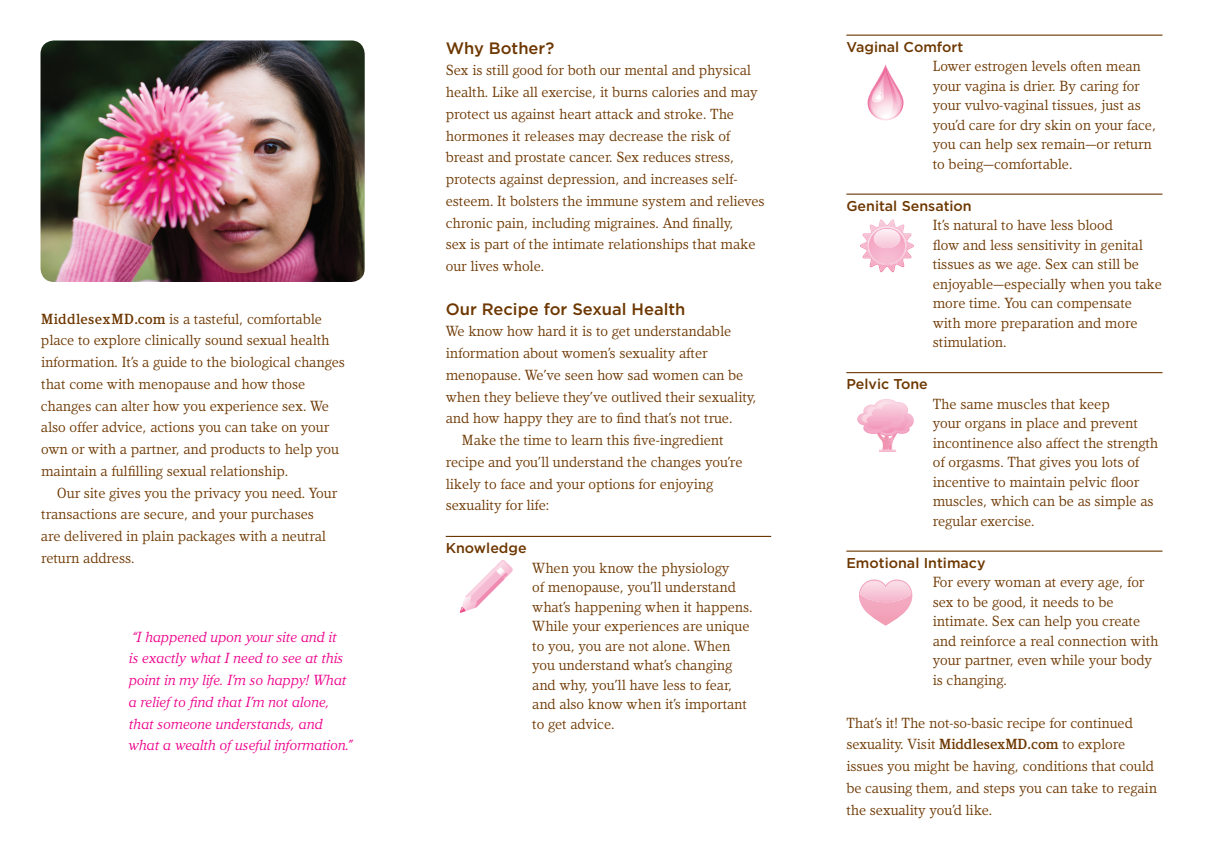
<style>
.page{position:relative;width:1209px;height:864px;background:#fff}
.page>*{position:absolute;margin:0;border:0;box-sizing:border-box;transform-origin:0 0}
.Subhead{font:500 16.5px "Gotham";color:#6d3701}
.Body_FirstParag{font:15px/21.8px "Kandal";color:#6d3701}
.Recipe_body{font:15px/19.5px "Kandal";color:#6d3701}
.Body_Indent{font:15px/21.8px "Kandal";color:#6d3701}
.t1{font:italic 15px/21.8px "Kandal";color:#ed028c}
.Recipe_Head{font:500 14.25px "Gotham";color:#6d3701}
.s1{font-weight:500}
</style>
<div class="page">
<svg style="left:459px;top:560px;width:54px;height:53px"></svg>
<svg style="left:867px;top:64px;width:36px;height:57px"></svg>
<svg style="left:868px;top:67px;width:34px;height:52px"></svg>
<svg style="left:860px;top:219px;width:54px;height:53px"></svg>
<svg style="left:857px;top:399px;width:56px;height:53px"></svg>
<svg style="left:859px;top:579px;width:54px;height:47px"></svg>
<hr style="left:446px;top:536px;width:325px;height:1px;background:#6d3701">
<img style="left:40px;top:40px;width:324px;height:242px">
<hr style="left:846px;top:35px;width:316px;height:1px;background:#6d3701">
<hr style="left:846px;top:194px;width:316px;height:1px;background:#6d3701">
<hr style="left:846px;top:372px;width:316px;height:1px;background:#6d3701">
<hr style="left:846px;top:551px;width:316px;height:1px;background:#6d3701">
<p class="Body_FirstParag" style="left:41px;top:308px;width:305px"><span class="s1">MiddlesexMD.com</span> is a tasteful, comfortable place to explore clinically sound sexual health information. It’s a guide to the biological changes that come with menopause and how those changes can alter how you experience sex. We also offer advice, actions you can take on your own or with a partner, and products to help you maintain a fulfilling sexual relationship.</p>
<p class="Body_Indent" style="left:41px;top:482px;width:298px;text-indent:16px">Our site gives you the privacy you need. Your transactions are secure, and your purchases<br>are delivered in plain packages with a neutral return address.</p>
<p class="t1" style="left:128px;top:626px;width:226px">“I happened upon your site and it<br>is exactly what I need to see at this point in my life. I’m so happy! What a relief to find that I’m not alone, that someone understands, and what a wealth of useful information.”</p>
<p class="Subhead" style="left:446px;top:38px;width:110px">Why Bother?</p>
<p class="Body_FirstParag" style="left:446px;top:60px;width:320px">Sex is still good for both our mental and physical health. Like all exercise, it burns calories and may protect us against heart attack and stroke. The hormones it releases may decrease the risk of breast and prostate cancer. Sex reduces stress, protects against depression, and increases self&shy;esteem. It bolsters the immune system and relieves chronic pain, including migraines. And finally,<br>sex is part of the intimate relationships that make our lives whole.</p>
<p class="Subhead" style="left:446px;top:299px;width:241px">Our Recipe for Sexual Health</p>
<p class="Body_FirstParag" style="left:446px;top:321px;width:312px">We know how hard it is to get understandable information about women’s sexuality after menopause. We’ve seen how sad women can be when they believe they’ve outlived their sexuality, and how happy they are to find that’s not true.</p>
<p class="Body_Indent" style="left:446px;top:429px;width:298px;text-indent:16px">Make the time to learn this five-ingredient recipe and you’ll understand the changes you’re likely to face and your options for enjoying sexuality for life:</p>
<p class="Recipe_Head" style="left:446px;top:540px;width:82px">Knowledge</p>
<p class="Recipe_body" style="left:532px;top:558px;width:222px">When you know the physiology<br>of menopause, you’ll understand what’s happening when it happens.<br>While your experiences are unique to you, you are not alone. When you understand what’s changing and why, you’ll have less to fear, and also know when it’s important to get advice.</p>
<p class="Recipe_Head" style="left:846px;top:38px;width:118px">Vaginal Comfort</p>
<p class="Recipe_body" style="left:932px;top:57px;width:225px">Lower estrogen levels often mean your vagina is drier. By caring for your vulvo-vaginal tissues, just as you’d care for dry skin on your face, you can help sex remain—or return to being—comfortable.</p>
<p class="Recipe_Head" style="left:846px;top:197px;width:127px">Genital Sensation</p>
<p class="Recipe_body" style="left:932px;top:216px;width:230px">It’s natural to have less blood<br>flow and less sensitivity in genital tissues as we age. Sex can still be enjoyable—especially when you take more time. You can compensate with more preparation and more stimulation.</p>
<p class="Recipe_Head" style="left:846px;top:376px;width:83px">Pelvic Tone</p>
<p class="Recipe_body" style="left:932px;top:394px;width:227px">The same muscles that keep<br>your organs in place and prevent incontinence also affect the strength of orgasms. That gives you lots of incentive to maintain pelvic floor muscles, which can be as simple as regular exercise.</p>
<p class="Recipe_Head" style="left:846px;top:554px;width:141px">Emotional Intimacy</p>
<p class="Recipe_body" style="left:932px;top:573px;width:227px">For every woman at every age, for sex to be good, it needs to be intimate. Sex can help you create and reinforce a real connection with your partner, even while your body is changing.</p>
<p class="Body_FirstParag" style="left:846px;top:712px;width:312px">That’s it! The not-so-basic recipe for continued sexuality. Visit <span class="s1">MiddlesexMD.com</span> to explore issues you might be having, conditions that could be causing them, and steps you can take to regain the sexuality you’d like.</p>
</div>
